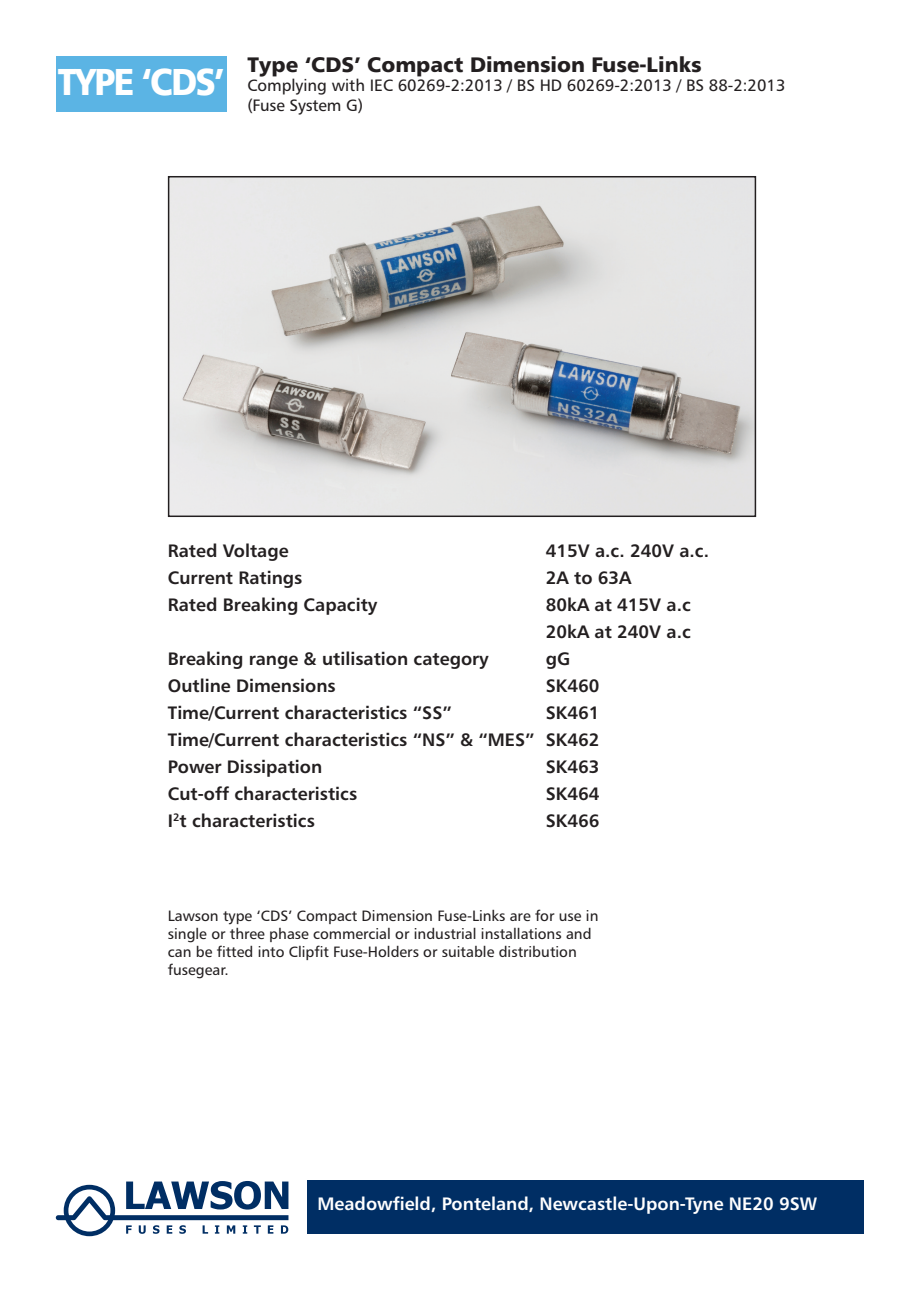
<style>
.page{position:relative;width:920px;height:1290px;background:#fff}
.page>*{position:absolute;margin:0;border:0;box-sizing:border-box;transform-origin:0 0}
.t1{font:37.5px "Humanist 777 BT Black B";letter-spacing:-.05em;color:#fff;scale:.9 1}
.t2{font:21px "Humanist 777 BT Black B";color:#231f20}
.t3{font:18px/27px "Humanist 777 BT Bold B";color:#231f20}
.t4{font:18px "Humanist 777 BT Bold B";color:#fff}
.t5{font:16.5px/20.4px "Humanist 777 BT Roman B";color:#231f20}
.t6{font:15px/18px "Humanist 777 BT Roman B";color:#231f20}
</style>
<div class="page">
<div style="left:56px;top:56px;width:170px;height:55px;background:#5bb4e4"></div>
<img style="left:171px;top:179px;width:582px;height:335px">
<div style="left:168px;top:176px;width:588px;height:341px;border:2px solid #231f20"></div>
<svg style="left:56px;top:1181px;width:232px;height:55px"></svg>
<div style="left:307px;top:1180px;width:557px;height:54px;background:#002e64"></div>
<h1 class="t1" style="left:58px;top:67px;width:186px">TYPE ‘CDS’</h1>
<p class="t2" style="left:247px;top:56px;width:456px">Type ‘CDS’ Compact Dimension Fuse-Links</p>
<p class="t5" style="left:247px;top:76px;width:540px">Complying with IEC 60269-2:2013 / BS HD 60269-2:2013 / BS 88-2:2013 (Fuse System G)</p>
<p class="t3" style="left:168px;top:538px;width:122px">Rated Voltage</p>
<p class="t3" style="left:546px;top:538px;width:165px">415V a.c. 240V a.c.</p>
<p class="t3" style="left:168px;top:565px;width:136px">Current Ratings</p>
<p class="t3" style="left:546px;top:565px;width:87px">2A to 63A</p>
<p class="t3" style="left:168px;top:592px;width:211px">Rated Breaking Capacity</p>
<p class="t3" style="left:546px;top:592px;width:146px">80kA at 415V a.c<br>20kA at 240V a.c</p>
<p class="t3" style="left:168px;top:646px;width:322px">Breaking range &amp; utilisation category</p>
<p class="t3" style="left:546px;top:646px;width:26px">gG</p>
<p class="t3" style="left:168px;top:673px;width:169px">Outline Dimensions</p>
<p class="t3" style="left:546px;top:673px;width:55px">SK460</p>
<p class="t3" style="left:168px;top:700px;width:286px">Time/Current characteristics “SS”</p>
<p class="t3" style="left:168px;top:700px;width:433px;text-align:justify;text-indent:378px">SK461<br>Time/Current characteristics “NS” &amp; “MES” SK462<br>Power Dissipation</p>
<p class="t3" style="left:546px;top:754px;width:55px">SK463</p>
<p class="t3" style="left:168px;top:781px;width:191px">Cut-off characteristics</p>
<p class="t3" style="left:546px;top:781px;width:55px">SK464</p>
<p class="t3" style="left:168px;top:808px;width:149px">I<sup>2</sup>t characteristics</p>
<p class="t3" style="left:546px;top:808px;width:55px">SK466</p>
<p class="t6" style="left:168px;top:908px;width:432px">Lawson type ‘CDS’ Compact Dimension Fuse-Links are for use in single or three phase commercial or industrial installations and can be fitted into Clipfit Fuse-Holders or suitable distribution fusegear.</p>
<p class="t4" style="left:318px;top:1196px;width:501px">Meadowfield, Ponteland, Newcastle-Upon-Tyne NE20 9SW</p>
</div>
